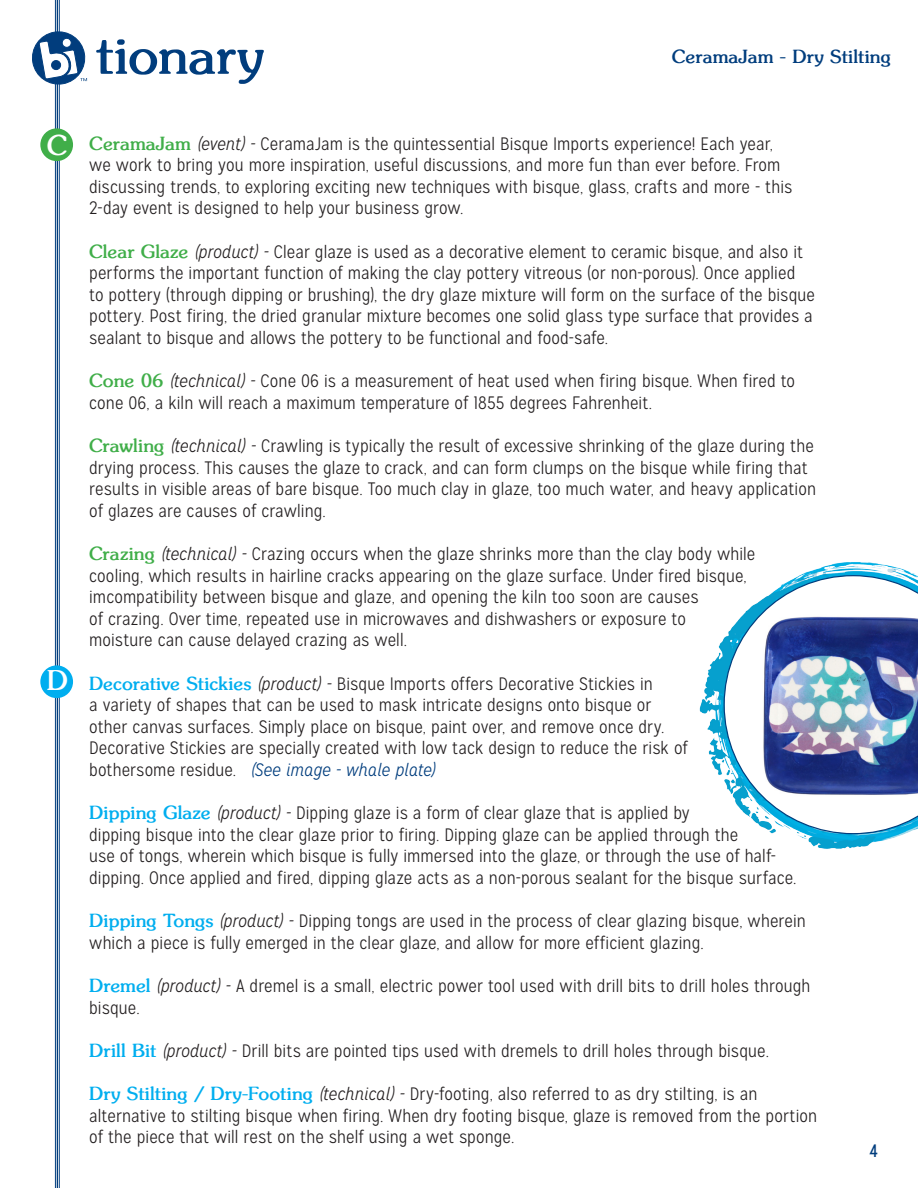
<style>
.page{position:relative;width:918px;height:1188px;background:#fff}
.page>*{position:absolute;margin:0;border:0;box-sizing:border-box;transform-origin:0 0}
.t1{font:700 50.85px "Souvenir";color:#013d7d}
.t2{font:700 27px "Souvenir";color:#fff}
.t3{font:300 18px/21.6px "Mission Gothic";letter-spacing:.005em;color:#231f20}
.t4{font:700 18px "Souvenir";letter-spacing:.015em;color:#013d7d}
.t5{font:18px "Mission Gothic";color:#013d7d}
.s1{font-family:"Souvenir";font-weight:700;color:#40ae49}
.s2{font-style:italic}
.s3{font-family:"Souvenir";font-weight:700;color:#00aeef}
.s4{font-style:italic;color:#013d7d}
</style>
<div class="page">
<hr style="left:59px;top:0;width:1px;height:1188px;background:#013d7d">
<hr style="left:57px;top:0;width:1px;height:1188px;background:#013d7d">
<hr style="left:55px;top:0;width:1px;height:1188px;background:#013d7d">
<svg style="left:32px;top:29px;width:55px;height:58px"></svg>
<img style="left:699px;top:562px;width:216px;height:287px">
<img style="left:724px;top:575px;width:194px;height:259px">
<div style="left:40px;top:128px;width:33px;height:33px;background:#40ae49;border-radius:50%"></div>
<div style="left:40px;top:665px;width:33px;height:33px;background:#00aeef;border-radius:50%"></div>
<p class="t2" style="left:47px;top:128px;width:22px">C</p>
<p class="t2" style="left:47px;top:664px;width:22px">D</p>
<p class="t1" style="left:96px;top:24px;width:169px">tionary</p>
<p class="t4" style="left:672px;top:45px;width:221px">CeramaJam - Dry Stilting</p>
<p class="t3" style="left:89px;top:133px;width:705px"><span class="s1">CeramaJam</span> <span class="s2">(event) -</span> CeramaJam is the quintessential Bisque Imports experience! Each year, we work to bring you more inspiration, useful discussions, and more fun than ever before. From discussing trends, to exploring exciting new techniques with bisque, glass, crafts and more - this 2-day event is designed to help your business grow.</p>
<p class="t3" style="left:89px;top:241px;width:727px"><span class="s1">Clear Glaze</span> <span class="s2">(product) -</span> Clear glaze is used as a decorative element to ceramic bisque, and also it performs the important function of making the clay pottery vitreous (or non-porous). Once applied<br>to pottery (through dipping or brushing), the dry glaze mixture will form on the surface of the bisque pottery. Post firing, the dried granular mixture becomes one solid glass type surface that provides a sealant to bisque and allows the pottery to be functional and food-safe.</p>
<p class="t3" style="left:89px;top:370px;width:707px"><span class="s1">Cone 06</span> <span class="s2">(technical) -</span> Cone 06 is a measurement of heat used when firing bisque. When fired to cone 06, a kiln will reach a maximum temperature of 1855 degrees Fahrenheit.</p>
<p class="t3" style="left:89px;top:435px;width:728px"><span class="s1">Crawling</span> <span class="s2">(technical) -</span> Crawling is typically the result of excessive shrinking of the glaze during the drying process. This causes the glaze to crack, and can form clumps on the bisque while firing that results in visible areas of bare bisque. Too much clay in glaze, too much water, and heavy application of glazes are causes of crawling.</p>
<p class="t3" style="left:89px;top:543px;width:668px"><span class="s1">Crazing</span> <span class="s2">(technical) -</span> Crazing occurs when the glaze shrinks more than the clay body while cooling, which results in hairline cracks appearing on the glaze surface. Under fired bisque, imcompatibility between bisque and glaze, and opening the kiln too soon are causes<br>of crazing. Over time, repeated use in microwaves and dishwashers or exposure to<br>moisture can cause delayed crazing as well.</p>
<p class="t3" style="left:89px;top:673px;width:600px"><span class="s3">Decorative Stickies</span> <span class="s2">(product) -</span> Bisque Imports offers Decorative Stickies in<br>a variety of shapes that can be used to mask intricate designs onto bisque or other canvas surfaces. Simply place on bisque, paint over, and remove once dry.<br>Decorative Stickies are specially created with low tack design to reduce the risk of bothersome residue. <span class="s4">(See image - whale plate)</span></p>
<p class="t3" style="left:89px;top:802px;width:709px"><span class="s3">Dipping Glaze</span> <span class="s2">(product) -</span> Dipping glaze is a form of clear glaze that is applied by<br>dipping bisque into the clear glaze prior to firing. Dipping glaze can be applied through the<br>use of tongs, wherein which bisque is fully immersed into the glaze, or through the use of half&shy;dipping. Once applied and fired, dipping glaze acts as a non-porous sealant for the bisque surface.</p>
<p class="t3" style="left:89px;top:910px;width:718px"><span class="s3">Dipping Tongs</span> <span class="s2">(product) -</span> Dipping tongs are used in the process of clear glazing bisque, wherein which a piece is fully emerged in the clear glaze, and allow for more efficient glazing.</p>
<p class="t3" style="left:89px;top:975px;width:723px"><span class="s3">Dremel</span> <span class="s2">(product) -</span> A dremel is a small, electric power tool used with drill bits to drill holes through bisque.</p>
<p class="t3" style="left:89px;top:1040px;width:681px"><span class="s3">Drill Bit</span> <span class="s2">(product) -</span> Drill bits are pointed tips used with dremels to drill holes through bisque.</p>
<p class="t3" style="left:89px;top:1083px;width:730px"><span class="s3">Dry Stilting / Dry-Footing</span> <span class="s2">(technical) -</span> Dry-footing, also referred to as dry stilting, is an alternative to stilting bisque when firing. When dry footing bisque, glaze is removed from the portion of the piece that will rest on the shelf using a wet sponge.</p>
<p class="t5" style="left:869px;top:1139px;width:10px">4</p>
</div>
